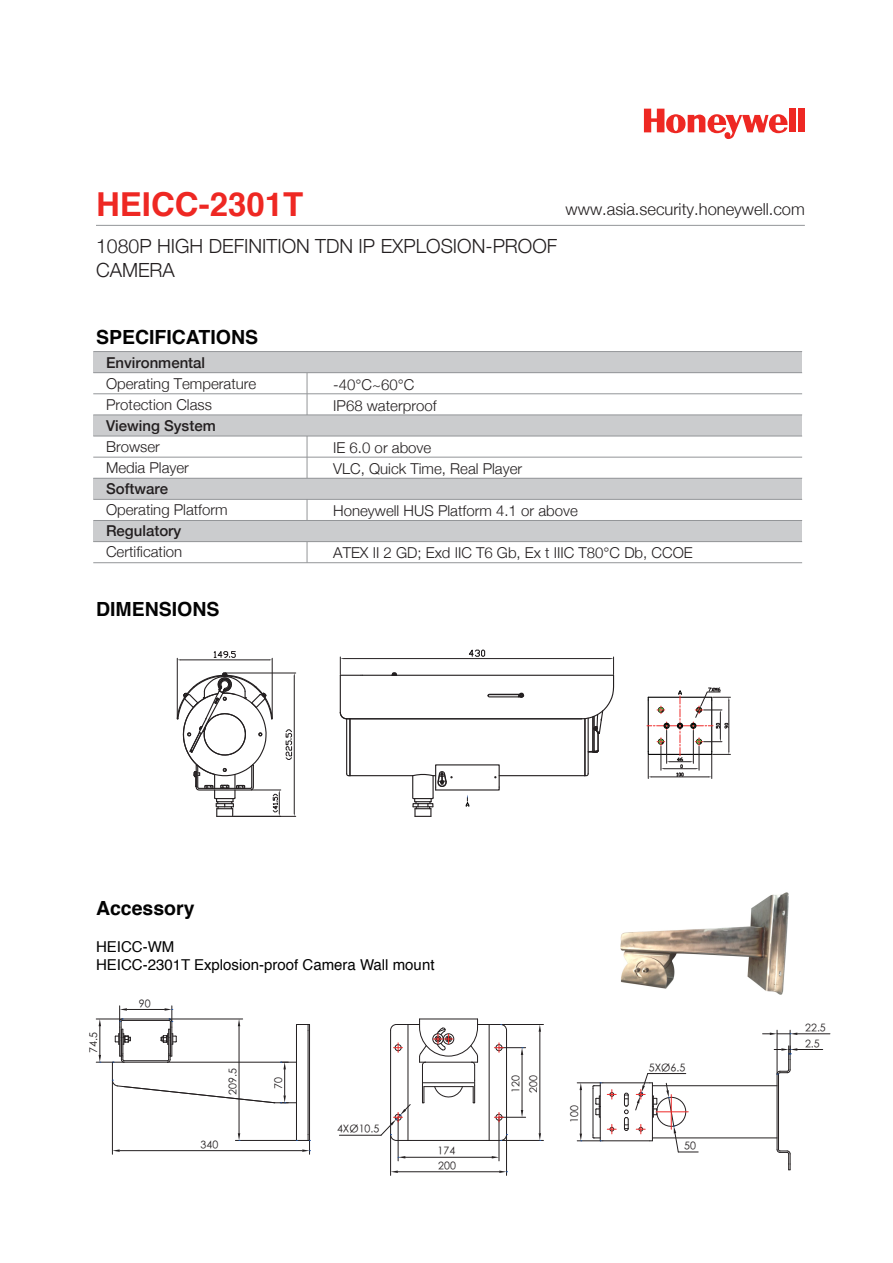
<style>
.page{position:relative;width:893px;height:1263px;background:#fff}
.page>*{position:absolute;margin:0;border:0;box-sizing:border-box;transform-origin:0 0}
.t1{font:700 33px "Helvetica";color:#ee2823}
.t2{font:300 19.5px/23.4px "Helvetica Neue";color:#231f20}
.t3{font:700 19.5px "Helvetica";color:#030303}
.t4{font:300 16.5px "Helvetica Neue";color:#231f20}
.t5{font:300 15px/21px "Helvetica Neue";color:#231f20}
.t6{font:15px/18px "Helvetica";color:#030303}
.t7{font:500 15px "Helvetica Neue";color:#231f20}
.t8{font:300 10.65px/14.5px "ST Heiti SC";color:#231f20}
</style>
<div class="page">
<hr style="left:96px;top:225px;width:709px;height:1px;background:#939598">
<div style="left:789px;top:109px;width:7px;height:23px;background:#ee2823"></div>
<div style="left:798px;top:109px;width:7px;height:23px;background:#ee2823"></div>
<svg style="left:644px;top:109px;width:144px;height:30px"></svg>
<hr style="left:307px;top:352px;width:1px;height:211px;background:#939598">
<div style="left:93px;top:521px;width:709px;height:21px;background:#cbccce"></div>
<div style="left:93px;top:478px;width:709px;height:21px;background:#cbccce"></div>
<div style="left:93px;top:415px;width:709px;height:21px;background:#cbccce"></div>
<hr style="left:93px;top:499px;width:709px;height:1px;background:#939598">
<hr style="left:93px;top:457px;width:709px;height:1px;background:#939598">
<hr style="left:93px;top:436px;width:709px;height:1px;background:#939598">
<hr style="left:93px;top:478px;width:709px;height:1px;background:#939598">
<hr style="left:93px;top:562px;width:709px;height:1px;background:#939598">
<hr style="left:93px;top:520px;width:709px;height:1px;background:#939598">
<hr style="left:93px;top:541px;width:709px;height:1px;background:#939598">
<div style="left:93px;top:352px;width:709px;height:21px;background:#cbccce"></div>
<hr style="left:93px;top:393px;width:709px;height:1px;background:#939598">
<hr style="left:93px;top:414px;width:709px;height:1px;background:#939598">
<hr style="left:93px;top:372px;width:709px;height:1px;background:#939598">
<hr style="left:93px;top:351px;width:709px;height:1px;background:#939598">
<hr style="left:233px;top:816px;width:63px;height:1px;background:#231f20">
<hr style="left:226px;top:673px;width:70px;height:1px;background:#231f20">
<hr style="left:177px;top:658px;width:1px;height:60px;background:#231f20">
<hr style="left:272px;top:658px;width:1px;height:60px;background:#231f20">
<hr style="left:180px;top:660px;width:89px;height:1px;background:#231f20">
<svg style="left:213px;top:651px;width:23px;height:7px"></svg>
<svg style="left:176px;top:672px;width:119px;height:145px"></svg>
<svg style="left:339px;top:649px;width:276px;height:168px"></svg>
<svg style="left:647px;top:687px;width:83px;height:91px"></svg>
<hr style="left:309px;top:1030px;width:1px;height:105px;background:#231f20">
<hr style="left:308px;top:1030px;width:1px;height:105px;background:#231f20">
<hr style="left:296px;top:1024px;width:1px;height:116px;background:#231f20">
<hr style="left:420px;top:1018px;width:58px;height:1px;background:#231f20">
<hr style="left:235px;top:1140px;width:61px;height:1px;background:#231f20">
<hr style="left:239px;top:1026px;width:1px;height:107px;background:#231f20">
<svg style="left:238px;top:1133px;width:2px;height:8px"></svg>
<hr style="left:499px;top:1117px;width:1px;height:44px;background:#231f20">
<hr style="left:398px;top:1117px;width:1px;height:44px;background:#231f20">
<hr style="left:405px;top:1157px;width:87px;height:1px;background:#231f20">
<svg style="left:492px;top:1156px;width:7px;height:2px"></svg>
<svg style="left:398px;top:1156px;width:7px;height:2px"></svg>
<hr style="left:390px;top:1135px;width:1px;height:40px;background:#231f20">
<hr style="left:506px;top:1135px;width:1px;height:40px;background:#231f20">
<hr style="left:398px;top:1171px;width:101px;height:1px;background:#231f20">
<svg style="left:391px;top:1170px;width:7px;height:3px"></svg>
<svg style="left:499px;top:1170px;width:8px;height:3px"></svg>
<hr style="left:501px;top:1024px;width:42px;height:1px;background:#231f20">
<hr style="left:501px;top:1140px;width:42px;height:1px;background:#231f20">
<hr style="left:539px;top:1032px;width:1px;height:101px;background:#231f20">
<svg style="left:539px;top:1025px;width:2px;height:7px"></svg>
<svg style="left:539px;top:1133px;width:2px;height:8px"></svg>
<hr style="left:339px;top:1135px;width:42px;height:1px;background:#231f20">
<hr style="left:112px;top:1080px;width:1px;height:74px;background:#231f20">
<hr style="left:120px;top:1150px;width:182px;height:1px;background:#231f20">
<svg style="left:112px;top:1149px;width:8px;height:3px"></svg>
<svg style="left:296px;top:1135px;width:14px;height:19px"></svg>
<svg style="left:96px;top:1006px;width:214px;height:98px"></svg>
<svg style="left:380px;top:1019px;width:146px;height:122px"></svg>
<hr style="left:600px;top:1083px;width:1px;height:58px;background:#231f20">
<hr style="left:603px;top:1082px;width:47px;height:1px;background:#231f20">
<hr style="left:603px;top:1140px;width:47px;height:1px;background:#231f20">
<svg style="left:624px;top:1092px;width:5px;height:39px"></svg>
<hr style="left:777px;top:1074px;width:1px;height:75px;background:#231f20">
<hr style="left:778px;top:1074px;width:1px;height:75px;background:#231f20">
<svg style="left:776px;top:1149px;width:15px;height:21px"></svg>
<hr style="left:652px;top:1085px;width:125px;height:1px;background:#231f20">
<hr style="left:593px;top:1088px;width:1px;height:47px;background:#231f20">
<hr style="left:652px;top:1137px;width:125px;height:1px;background:#231f20">
<hr style="left:797px;top:1033px;width:33px;height:1px;background:#231f20">
<svg style="left:763px;top:1030px;width:60px;height:45px"></svg>
<hr style="left:580px;top:1090px;width:1px;height:43px;background:#231f20">
<svg style="left:577px;top:1082px;width:39px;height:35px"></svg>
<svg style="left:577px;top:1124px;width:39px;height:17px"></svg>
<svg style="left:635px;top:1073px;width:63px;height:80px"></svg>
<img style="left:620px;top:892px;width:169px;height:103px">
<h1 class="t1" style="left:96px;top:177px;width:209px">HEICC-2301T</h1>
<h2 class="t2" style="left:96px;top:233px;width:463px">1080P HIGH DEFINITION TDN IP EXPLOSION-PROOF<br>CAMERA</h2>
<p class="t4" style="left:565px;top:196px;width:241px">www.asia.security.honeywell.com</p>
<h2 class="t3" style="left:96px;top:322px;width:164px">SPECIFICATIONS</h2>
<p class="t7" style="left:106px;top:351px;width:101px">Environmental</p>
<p class="t5" style="left:106px;top:372px;width:152px">Operating Temperature<br>Protection Class</p>
<p class="t7" style="left:106px;top:414px;width:111px">Viewing System</p>
<p class="t5" style="left:106px;top:435px;width:84px">Browser<br>Media Player</p>
<p class="t7" style="left:106px;top:477px;width:63px">Software</p>
<p class="t5" style="left:106px;top:498px;width:123px">Operating Platform</p>
<p class="t7" style="left:106px;top:519px;width:77px">Regulatory</p>
<p class="t5" style="left:106px;top:540px;width:78px">Certification</p>
<h2 class="t3" style="left:96px;top:594px;width:125px">DIMENSIONS</h2>
<p class="t5" style="left:333px;top:373px;width:105px">-40°C~60°C<br>IP68 waterproof</p>
<p class="t5" style="left:333px;top:436px;width:190px">IE 6.0 or above<br>VLC, Quick Time, Real Player</p>
<p class="t5" style="left:333px;top:499px;width:246px">Honeywell HUS Platform 4.1 or above</p>
<p class="t5" style="left:333px;top:541px;width:361px">ATEX II 2 GD; Exd IIC T6 Gb, Ex t IIIC T80°C Db, CCOE</p>
<h2 class="t3" style="left:96px;top:892px;width:100px">Accessory</h2>
<p class="t6" style="left:96px;top:939px;width:340px">HEICC-WM<br>HEICC-2301T Explosion-proof Camera Wall mount</p>
<p class="t8" style="left:139px;top:995px;width:13px">90</p>
<p class="t8" style="left:86px;top:1052px;width:22px;rotate:-90deg">74.5</p>
<p class="t8" style="left:225px;top:1095px;width:28px;rotate:-90deg">209.5</p>
<p class="t8" style="left:270px;top:1089px;width:13px;rotate:-90deg">70</p>
<p class="t8" style="left:201px;top:1136px;width:19px">340</p>
<p class="t8" style="left:337px;top:1121px;width:44px">4XØ10.5</p>
<p class="t8" style="left:437px;top:1143px;width:20px">174<br>200</p>
<p class="t8" style="left:506px;top:1093px;width:20px;line-height:17.9px;rotate:-90deg">120<br>200</p>
<p class="t8" style="left:567px;top:1122px;width:19px;rotate:-90deg">100</p>
<p class="t8" style="left:649px;top:1059px;width:38px">5XØ6.5</p>
<p class="t8" style="left:684px;top:1138px;width:13px">50</p>
<p class="t8" style="left:805px;top:1019px;width:22px">22.5</p>
<p class="t8" style="left:805px;top:1035px;width:16px">2.5</p>
</div>
